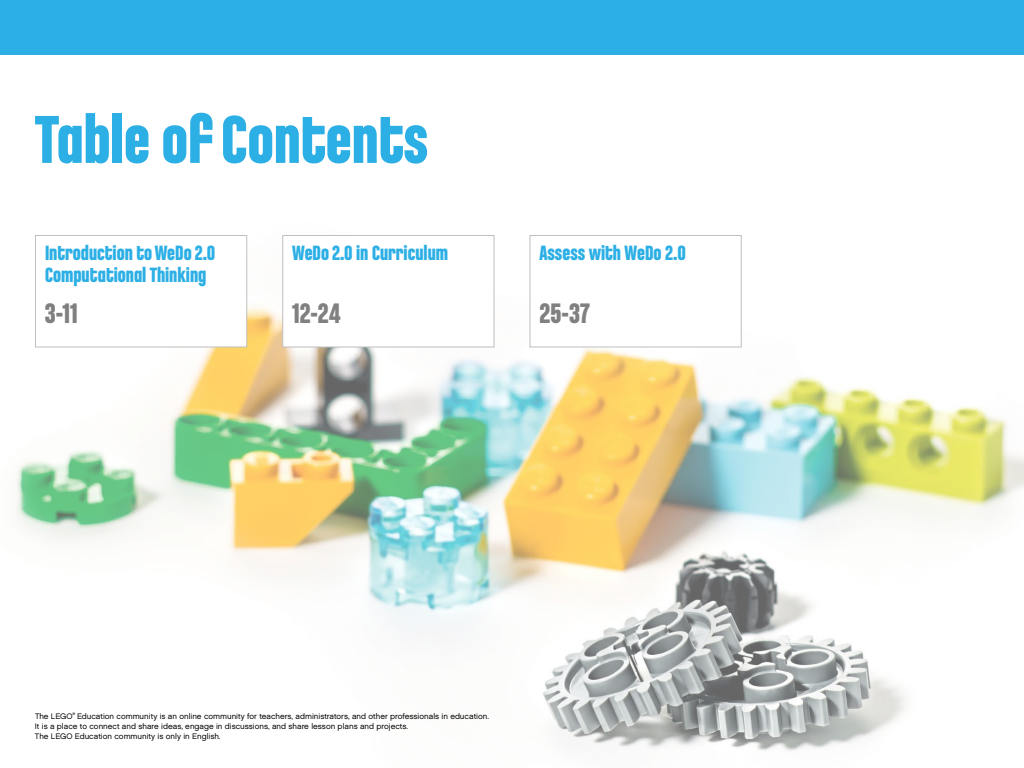
<style>
.page{position:relative;width:1024px;height:768px;background:#fff}
.page>*{position:absolute;margin:0;border:0;box-sizing:border-box;transform-origin:0 0}
.t1{font:700 72px "LEGO Chalet Comprime 80";color:#2cafe5}
.t2{font:700 30px "LEGO Chalet Comprime 80";letter-spacing:.005em;color:#808080}
.t3{font:700 22px/22px "LEGO Chalet Comprime 80";color:#2cafe5}
.t4{font:8px/10px "LEGO Chalet 60";color:#000}
.t5{font:3.6px "LEGO Chalet 60";color:#000}
</style>
<div class="page">
<div style="left:0;top:0;width:1024px;height:55px;background:#2cafe5"></div>
<img style="left:16px;top:235px;width:1008px;height:516px">
<div style="left:530px;top:235px;width:212px;height:113px;background:#fff;border:1px solid #bfbfbf"></div>
<div style="left:282px;top:235px;width:212px;height:113px;background:#fff;border:1px solid #bfbfbf"></div>
<div style="left:35px;top:235px;width:212px;height:113px;background:#fff;border:1px solid #bfbfbf"></div>
<h1 class="t1" style="left:35px;top:97px;width:394px">Table of Contents</h1>
<h3 class="t3" style="left:45px;top:242px;width:172px">Introduction to WeDo 2.0<br>Computational Thinking</h3>
<h3 class="t3" style="left:292px;top:242px;width:157px">WeDo 2.0 in Curriculum</h3>
<h3 class="t3" style="left:540px;top:242px;width:148px">Assess with WeDo 2.0</h3>
<h2 class="t2" style="left:45px;top:296px;width:34px">3-11</h2>
<h2 class="t2" style="left:292px;top:296px;width:50px">12-24</h2>
<h2 class="t2" style="left:540px;top:296px;width:52px">25-37</h2>
<p class="t4" style="left:35px;top:711px;width:455px;text-indent:42px">Education community is an online community for teachers, administrators, and other professionals in education.<br>It is a place to connect and share ideas, engage in discussions, and share lesson plans and projects.<br>The LEGO Education community is only in English.</p>
<p class="t4" style="left:35px;top:711px;width:39px">The LEGO</p>
<p class="t5" style="left:73px;top:712px;width:4px">®</p>
</div>
